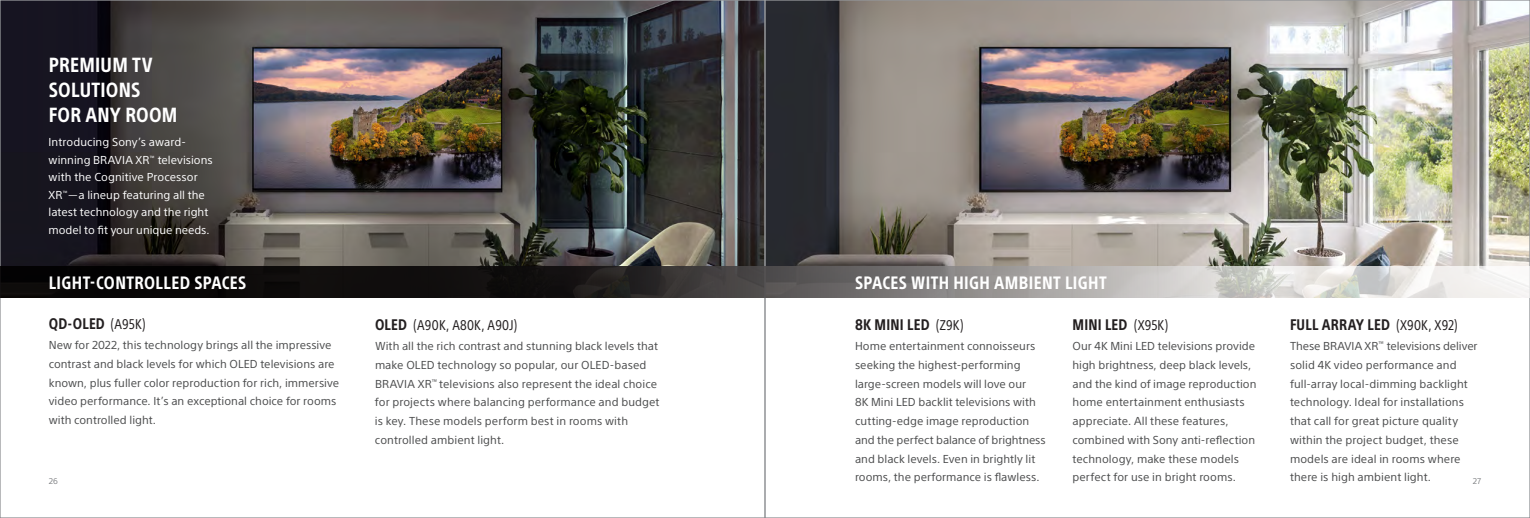
<style>
.page{position:relative;width:1530px;height:518px;background:#fff}
.page>*{position:absolute;margin:0;border:0;box-sizing:border-box;transform-origin:0 0}
.Product_Names{font:700 condensed 20px/25px "SST Pro";letter-spacing:.01em;color:#fff}
.Product_Names-2{font:700 condensed 17.5px "SST Pro";letter-spacing:.02em;color:#fff}
.Body_Copy-No_Indent{font:700 condensed 15px "SST Pro";letter-spacing:.015em;color:#231f20}
.Body_Copy-No_Indent-2{font:condensed 13.75px "SST Pro";letter-spacing:.015em;color:#231f20}
.Body_Copy-No_Indent-3{font:11.25px/18.8px "SST Pro";letter-spacing:.005em;color:#4b4c4d}
.Body_Copy-No_Indent-4{font:11.25px/17.5px "SST Pro";letter-spacing:.005em;color:#fff}
.t1{font:8.12px "SST Pro";color:#808285}
.s1{font-weight:400;font-size:13.75px}
.s2{font-weight:700;font-size:15px}
</style>
<div class="page">
<img style="left:2px;top:2px;width:1526px;height:264px">
<svg style="left:0;top:266px;width:1530px;height:32px;background:#656362"></svg>
<p class="Product_Names" style="left:49px;top:52px;width:130px">PREMIUM TV<br>SOLUTIONS<br>FOR ANY ROOM</p>
<p class="Body_Copy-No_Indent-4" style="left:49px;top:133px;width:166px">Introducing Sony’s award&shy;winning BRAVIA XR<sup>™</sup> televisions with the Cognitive Processor<br>XR<sup>™</sup>—a lineup featuring all the latest technology and the right model to fit your unique needs.</p>
<p class="Product_Names-2" style="left:49px;top:272px;width:199px">LIGHT-CONTROLLED SPACES</p>
<p class="Product_Names-2" style="left:855px;top:272px;width:253px">SPACES WITH HIGH AMBIENT LIGHT</p>
<p class="Body_Copy-No_Indent" style="left:49px;top:315px;width:98px">QD-OLED <span class="s1">(A95K)</span></p>
<p class="Body_Copy-No_Indent-3" style="left:49px;top:335px;width:292px">New for 2022, this technology brings all the impressive contrast and black levels for which OLED televisions are known, plus fuller color reproduction for rich, immersive video performance. It’s an exceptional choice for rooms with controlled light.</p>
<p class="Body_Copy-No_Indent-2" style="left:375px;top:317px;width:143px"><span class="s2">OLED</span> (A90K, A80K, A90J)</p>
<p class="Body_Copy-No_Indent-3" style="left:375px;top:336px;width:286px">With all the rich contrast and stunning black levels that make OLED technology so popular, our OLED-based BRAVIA XR<sup>™</sup> televisions also represent the ideal choice for projects where balancing performance and budget is key. These models perform best in rooms with controlled ambient light.</p>
<p class="Body_Copy-No_Indent" style="left:855px;top:315px;width:110px">8K MINI LED <span class="s1">(Z9K)</span></p>
<p class="Body_Copy-No_Indent-3" style="left:855px;top:336px;width:182px">Home entertainment connoisseurs seeking the highest-performing large-screen models will love our 8K Mini LED backlit televisions with cutting-edge image reproduction</p>
<p class="Body_Copy-No_Indent-3" style="left:855px;top:430px;width:192px">and the perfect balance of brightness and black levels. Even in brightly lit rooms, the performance is flawless.</p>
<p class="Body_Copy-No_Indent" style="left:1072px;top:315px;width:97px">MINI LED <span class="s1">(X95K)</span></p>
<p class="Body_Copy-No_Indent-3" style="left:1072px;top:336px;width:185px">Our 4K Mini LED televisions provide high brightness, deep black levels, and the kind of image reproduction home entertainment enthusiasts appreciate. All these features, combined with Sony anti-reflection technology, make these models perfect for use in bright rooms.</p>
<p class="Body_Copy-No_Indent" style="left:1290px;top:315px;width:169px">FULL ARRAY LED <span class="s1">(X90K, X92)</span></p>
<p class="Body_Copy-No_Indent-3" style="left:1290px;top:336px;width:189px">These BRAVIA XR<sup>™</sup> televisions deliver solid 4K video performance and full-array local-dimming backlight technology. Ideal for installations that call for great picture quality within the project budget, these models are ideal in rooms where there is high ambient light.</p>
<p class="t1" style="left:49px;top:476px;width:11px">26</p>
<p class="t1" style="left:1473px;top:476px;width:10px">27</p>
</div>
